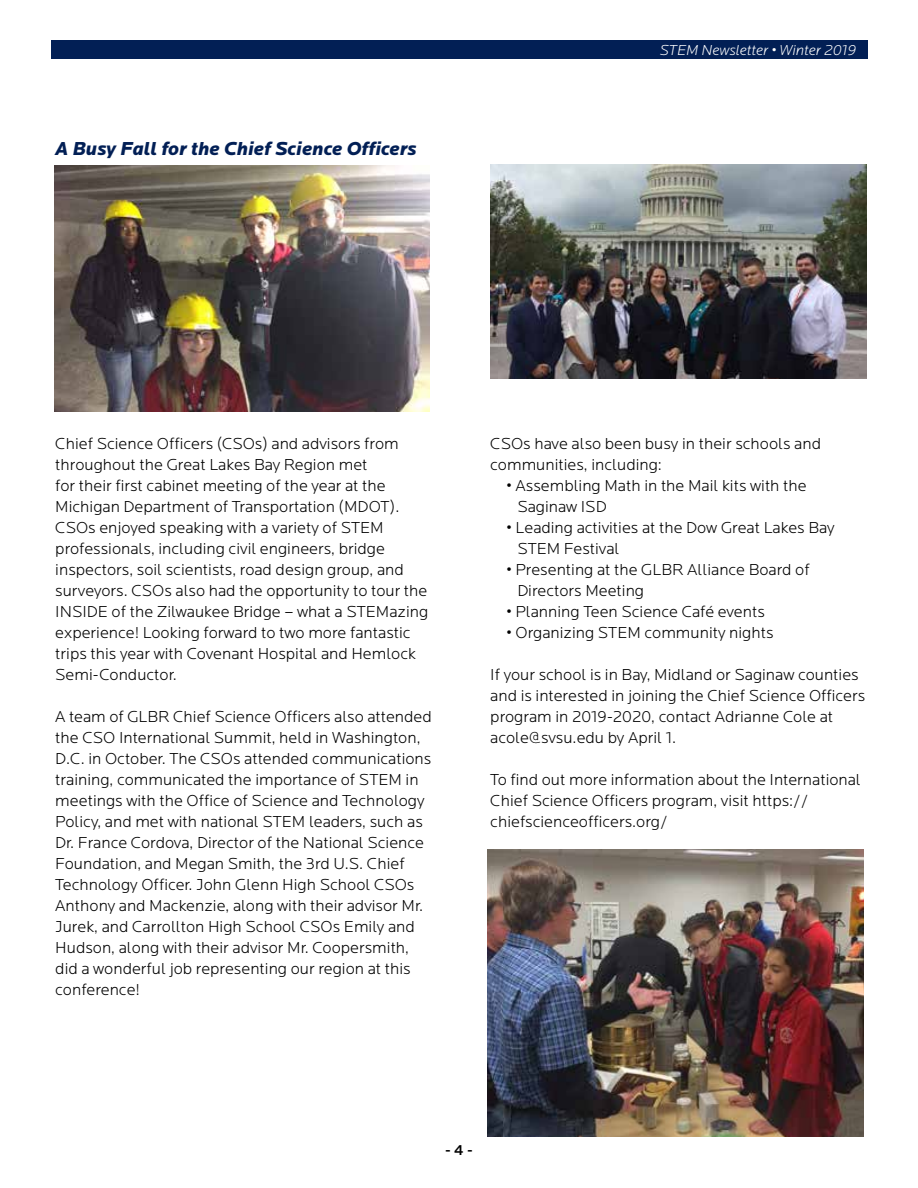
<style>
.page{position:relative;width:918px;height:1188px;background:#fff}
.page>*{position:absolute;margin:0;border:0;box-sizing:border-box;transform-origin:0 0}
.t1{font:italic 900 19.5px "Locator";color:#021f55}
.t2{font:300 16.5px/21px "Locator";color:#000}
.t3{font:italic 300 15px "Locator";color:#fff}
.t4{font:500 15px "Locator";color:#000}
</style>
<div class="page">
<div style="left:51px;top:40px;width:817px;height:19px;background:#021f55"></div>
<img style="left:491px;top:164px;width:376px;height:215px">
<img style="left:54px;top:166px;width:376px;height:246px">
<img style="left:487px;top:850px;width:377px;height:287px">
<p class="t1" style="left:55px;top:137px;width:363px">A Busy Fall for the Chief Science Officers</p>
<p class="t3" style="left:660px;top:42px;width:198px">STEM Newsletter • Winter 2019</p>
<p class="t2" style="left:55px;top:434px;width:374px">Chief Science Officers (CSOs) and advisors from throughout the Great Lakes Bay Region met<br>for their first cabinet meeting of the year at the Michigan Department of Transportation (MDOT).<br>CSOs enjoyed speaking with a variety of STEM professionals, including civil engineers, bridge inspectors, soil scientists, road design group, and surveyors. CSOs also had the opportunity to tour the INSIDE of the Zilwaukee Bridge – what a STEMazing experience! Looking forward to two more fantastic trips this year with Covenant Hospital and Hemlock Semi-Conductor.</p>
<p class="t2" style="left:55px;top:707px;width:378px">A team of GLBR Chief Science Officers also attended the CSO International Summit, held in Washington, D.C. in October. The CSOs attended communications training, communicated the importance of STEM in meetings with the Office of Science and Technology Policy, and met with national STEM leaders, such as Dr. France Cordova, Director of the National Science Foundation, and Megan Smith, the 3rd U.S. Chief Technology Officer. John Glenn High School CSOs Anthony and Mackenzie, along with their advisor Mr.<br>Jurek, and Carrollton High School CSOs Emily and Hudson, along with their advisor Mr. Coopersmith, did a wonderful job representing our region at this conference!</p>
<p class="t2" style="left:490px;top:433px;width:332px">CSOs have also been busy in their schools and communities, including:</p>
<p class="t2" style="left:517px;top:475px;width:291px;text-indent:-11px">• Assembling Math in the Mail kits with the<br>Saginaw ISD</p>
<p class="t2" style="left:517px;top:517px;width:319px;text-indent:-11px">• Leading activities at the Dow Great Lakes Bay<br>STEM Festival</p>
<p class="t2" style="left:517px;top:559px;width:294px;text-indent:-11px">• Presenting at the GLBR Alliance Board of<br>Directors Meeting</p>
<p class="t2" style="left:507px;top:601px;width:260px">• Planning Teen Science Café events</p>
<p class="t2" style="left:507px;top:622px;width:269px">• Organizing STEM community nights</p>
<p class="t2" style="left:490px;top:664px;width:377px">If your school is in Bay, Midland or Saginaw counties and is interested in joining the Chief Science Officers program in 2019-2020, contact Adrianne Cole at acole@svsu.edu by April 1.</p>
<p class="t2" style="left:490px;top:769px;width:372px">To find out more information about the International<br>Chief Science Officers program, visit https:// chiefscienceofficers.org/</p>
<p class="t4" style="left:445px;top:1142px;width:29px">- 4 -</p>
</div>
